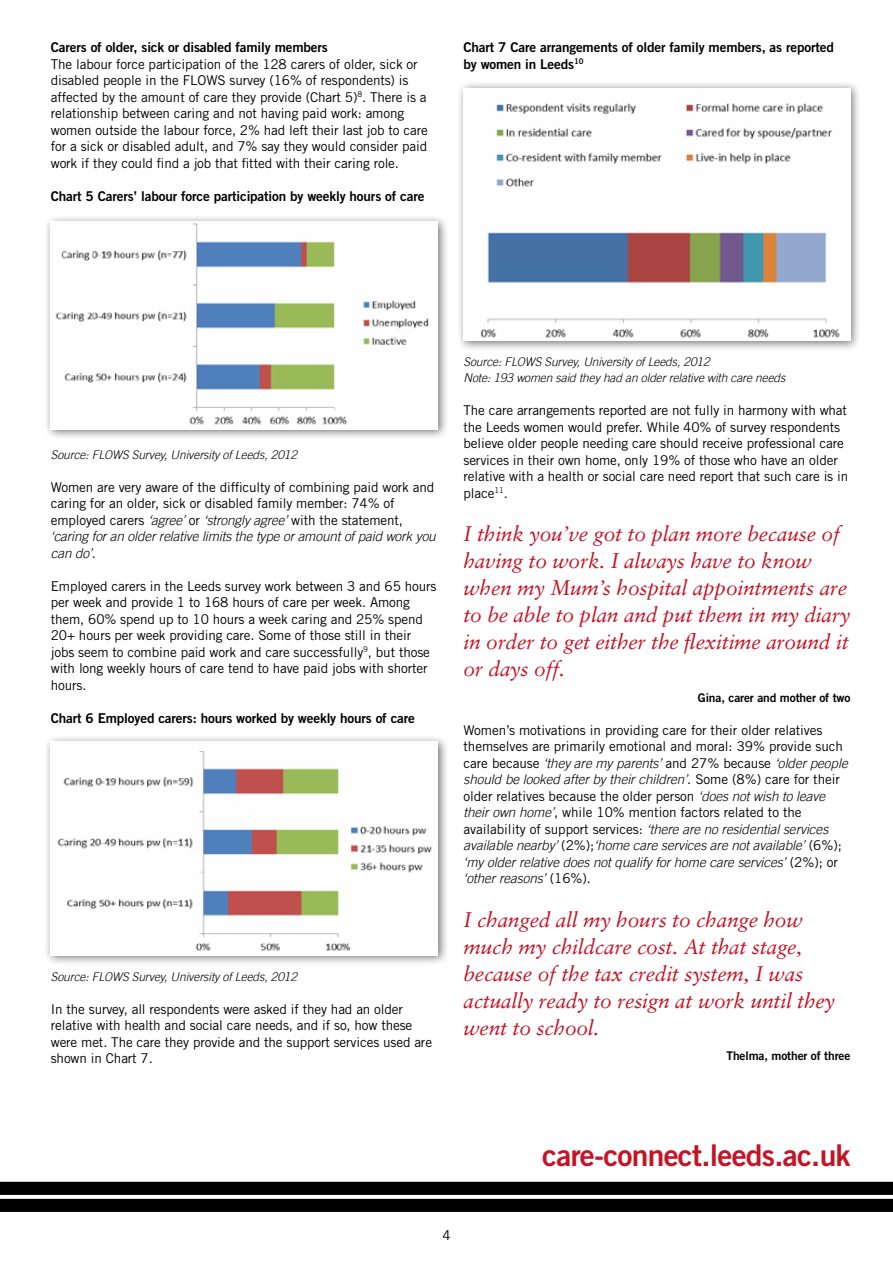
<style>
.page{position:relative;width:893px;height:1263px;background:#fff}
.page>*{position:absolute;margin:0;border:0;box-sizing:border-box;transform-origin:0 0}
.t1{font:30px "Trade Gothic LT Std Bd 2";letter-spacing:-.025em;color:#c41425}
.t2{font:italic 21px/27px "Sabon LT";letter-spacing:-.01em;color:#c41425}
.t3{font:13.5px/16.5px "Trade Gothic LT Std";letter-spacing:-.01em;color:#000}
.t4{font:italic 300 13.5px/16.5px "Trade Gothic LT";letter-spacing:-.005em;color:#000}
.t5{font:13.5px/16.5px "Trade Gothic LT Std Bd 2";letter-spacing:-.01em;color:#000}
.t6{font:italic 300 12px/16.5px "Trade Gothic LT";letter-spacing:-.01em;color:#000}
.t7{font:12px "Trade Gothic LT Std Bd 2";letter-spacing:-.01em;color:#000}
.s1{font-family:"Trade Gothic LT";font-weight:300;font-style:italic}
.s2{font-family:"Trade Gothic LT Std";font-weight:400;font-style:normal}
</style>
<div class="page">
<div style="left:44px;top:735px;width:405px;height:231px;background:#000;opacity:.55"></div>
<img style="left:51px;top:742px;width:387px;height:213px">
<div style="left:456px;top:81px;width:405px;height:270px;background:#000;opacity:.55"></div>
<img style="left:463px;top:88px;width:387px;height:252px">
<div style="left:44px;top:215px;width:405px;height:226px;background:#000;opacity:.55"></div>
<img style="left:51px;top:222px;width:387px;height:207px">
<svg style="left:0;top:1182px;width:893px;height:30px;background:#212121"></svg>
<p class="t5" style="left:51px;top:39px;width:279px">Carers of older, sick or disabled family members</p>
<p class="t3" style="left:51px;top:56px;width:379px">The labour force participation of the 128 carers of older, sick or disabled people in the FLOWS survey (16% of respondents) is affected by the amount of care they provide (Chart 5)<sup>8</sup>. There is a relationship between caring and not having paid work: among women outside the labour force, 2% had left their last job to care for a sick or disabled adult, and 7% say they would consider paid work if they could find a job that fitted with their caring role.</p>
<p class="t5" style="left:51px;top:187px;width:375px">Chart 5 Carers’ labour force participation by weekly hours of care</p>
<p class="t5" style="left:463px;top:39px;width:372px">Chart 7 Care arrangements of older family members, as reported by women in Leeds<sup>10</sup></p>
<p class="t6" style="left:51px;top:446px;width:248px">Source: FLOWS Survey, University of Leeds, 2012</p>
<p class="t3" style="left:51px;top:479px;width:385px">Women are very aware of the difficulty of combining paid work and caring for an older, sick or disabled family member: 74% of employed carers <span class="s1">‘agree’</span> or <span class="s1">‘strongly agree’</span> with the statement,</p>
<p class="t4" style="left:51px;top:528px;width:386px">‘caring for an older relative limits the type or amount of paid work you can do’<span class="s2">.</span></p>
<p class="t3" style="left:51px;top:578px;width:387px">Employed carers in the Leeds survey work between 3 and 65 hours per week and provide 1 to 168 hours of care per week. Among them, 60% spend up to 10 hours a week caring and 25% spend 20+ hours per week providing care. Some of those still in their jobs seem to combine paid work and care successfully<sup>9</sup>, but those with long weekly hours of care tend to have paid jobs with shorter hours.</p>
<p class="t5" style="left:51px;top:709px;width:366px">Chart 6 Employed carers: hours worked by weekly hours of care</p>
<p class="t6" style="left:51px;top:968px;width:248px">Source: FLOWS Survey, University of Leeds, 2012</p>
<p class="t3" style="left:51px;top:1001px;width:383px">In the survey, all respondents were asked if they had an older relative with health and social care needs, and if so, how these were met. The care they provide and the support services used are shown in Chart 7.</p>
<p class="t6" style="left:463px;top:353px;width:323px">Source: FLOWS Survey, University of Leeds, 2012<br>Note: 193 women said they had an older relative with care needs</p>
<p class="t3" style="left:463px;top:402px;width:386px">The care arrangements reported are not fully in harmony with what the Leeds women would prefer. While 40% of survey respondents believe older people needing care should receive professional care services in their own home, only 19% of those who have an older relative with a health or social care need report that such care is in place<sup>11</sup>.</p>
<h2 class="t2" style="left:463px;top:520px;width:388px">I think you’ve got to plan more because of having to work. I always have to know when my Mum’s hospital appointments are to be able to plan and put them in my diary in order to get either the flexitime around it or days off.</h2>
<p class="t7" style="left:698px;top:690px;width:154px">Gina, carer and mother of two</p>
<p class="t3" style="left:463px;top:722px;width:381px">Women’s motivations in providing care for their older relatives themselves are primarily emotional and moral: 39% provide such</p>
<p class="t4" style="left:463px;top:755px;width:386px"><span class="s2">care because</span> ‘they are my parents’ <span class="s2">and 27% because</span> ‘older people should be looked after by their children’<span class="s2">. Some (8%) care for their</span></p>
<p class="t3" style="left:463px;top:788px;width:366px">older relatives because the older person <span class="s1">‘does not wish to leave their own home’</span>, while 10% mention factors related to the availability of support services: <span class="s1">‘there are no residential services</span></p>
<p class="t4" style="left:463px;top:837px;width:380px">available nearby’ <span class="s2">(2%);</span>‘home care services are not available’ <span class="s2">(6%); </span>‘my older relative does not qualify for home care services’ <span class="s2">(2%); or </span>‘other reasons’ <span class="s2">(16%).</span></p>
<h2 class="t2" style="left:463px;top:906px;width:373px">I changed all my hours to change how much my childcare cost. At that stage, because of the tax credit system, I was actually ready to resign at work until they went to school.</h2>
<p class="t7" style="left:726px;top:1049px;width:125px">Thelma, mother of three</p>
<p class="t3" style="left:442px;top:1227px;width:10px">4</p>
<h1 class="t1" style="left:542px;top:1136px;width:310px">care-connect.leeds.ac.uk</h1>
</div>
